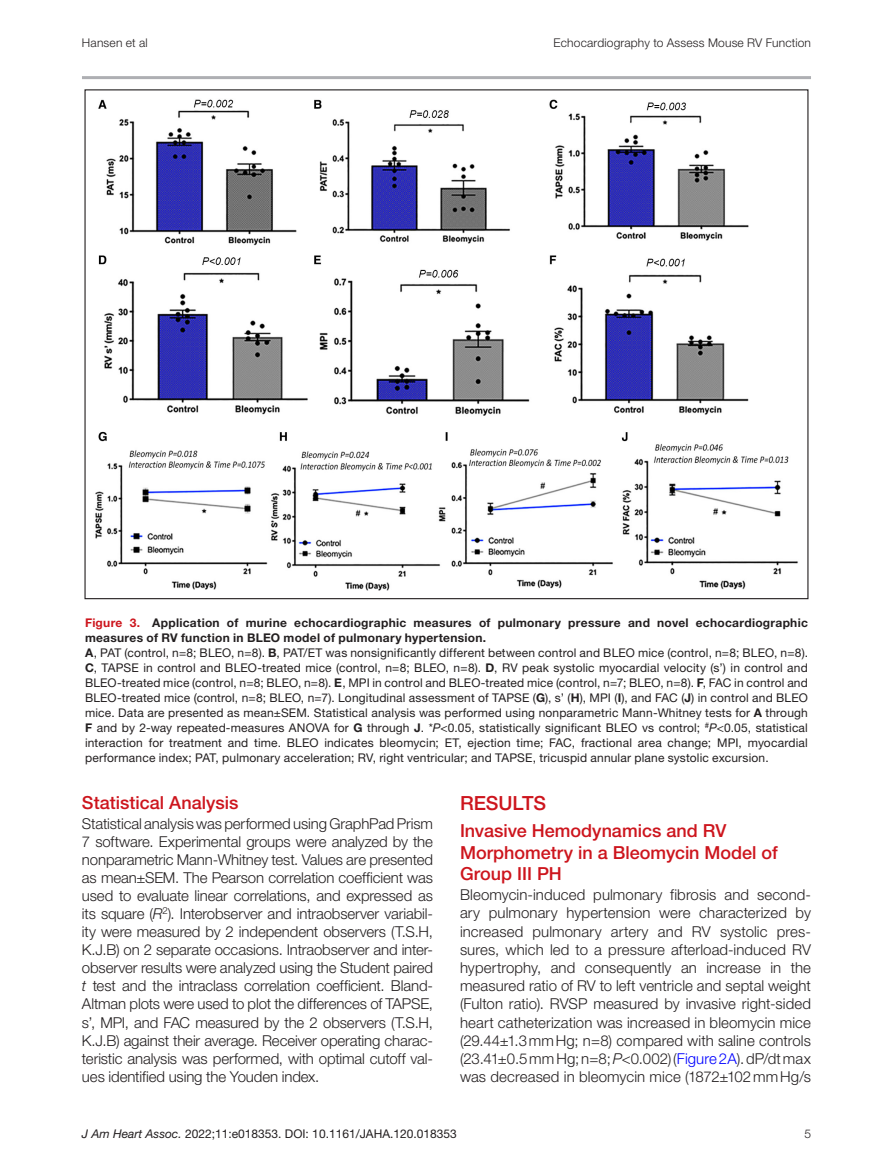
<style>
.page{position:relative;width:893px;height:1174px;background:#fff}
.page>*{position:absolute;margin:0;border:0;box-sizing:border-box;transform-origin:0 0}
.t1{font:500 19.5px "Helvetica Neue LT Std";color:#cd151d}
.t2{font:500 18px/21.1px "Helvetica Neue LT Std";color:#cd151d}
.t3{font:300 15px/18px "Helvetica Neue LT Std";letter-spacing:-.005em;color:#231f20;text-align:justify}
.t4{font:12px/15px "Helvetica Neue LT Std";letter-spacing:.015em;color:#231f20}
.t5{font:300 12px "Helvetica Neue LT Std";letter-spacing:.015em;color:#231f20}
.s1{font-weight:700;color:#cd151d}
.s2{font-weight:700}
.s3{font-style:italic}
.s4{color:#00f}
</style>
<div class="page">
<hr style="left:82px;top:76px;width:729px;height:3px;background:#aeafb3">
<img style="left:95px;top:99px;width:703px;height:491px">
<p class="t5" style="left:82px;top:35px;width:67px">Hansen et al</p>
<p class="t5" style="left:554px;top:35px;width:259px">Echocardiography to Assess Mouse RV Function</p>
<p class="t4" style="left:85px;top:615px;width:724px"><span class="s1">Figure 3.</span> <span class="s2">Application of murine echocardiographic measures of pulmonary pressure and novel echocardiographic measures of RV function in BLEO model of pulmonary hypertension.<br>A</span>, PAT (control, n=8; BLEO, n=8). <span class="s2">B</span>, PAT/ET was nonsignificantly different between control and BLEO mice (control, n=8; BLEO, n=8).<br><span class="s2">C</span>, TAPSE in control and BLEO-treated mice (control, n=8; BLEO, n=8). <span class="s2">D</span>, RV peak systolic myocardial velocity (s’) in control and BLEO-treated mice (control, n=8; BLEO, n=8). <span class="s2">E</span>, MPI in control and BLEO-treated mice (control, n=7; BLEO, n=8). <span class="s2">F</span>, FAC in control and BLEO-treated mice (control, n=8; BLEO, n=7). Longitudinal assessment of TAPSE (<span class="s2">G</span>), s’ (<span class="s2">H</span>), MPI (<span class="s2">I</span>), and FAC (<span class="s2">J</span>) in control and BLEO mice. Data are presented as mean±SEM. Statistical analysis was performed using nonparametric Mann-Whitney tests for <span class="s2">A</span> through <span class="s2">F</span> and by 2-way repeated-measures ANOVA for <span class="s2">G</span> through <span class="s2">J</span>. *<span class="s3">P</span>&lt;0.05, statistically significant BLEO vs control; <sup>#</sup><span class="s3">P</span>&lt;0.05, statistical interaction for treatment and time. BLEO indicates bleomycin; ET, ejection time; FAC, fractional area change; MPI, myocardial performance index; PAT, pulmonary acceleration; RV, right ventricular; and TAPSE, tricuspid annular plane systolic excursion.</p>
<p class="t2" style="left:82px;top:792px;width:158px">Statistical Analysis</p>
<p class="t3" style="left:82px;top:814px;width:353px">Statistical analysis was performed using GraphPad Prism 7 software. Experimental groups were analyzed by the nonparametric Mann-Whitney test. Values are presented as mean±SEM. The Pearson correlation coefficient was used to evaluate linear correlations, and expressed as its square (<span class="s3">R</span><sup>2</sup>). Interobserver and intraobserver variabil&shy;ity were measured by 2 independent observers (T.S.H, K.J.B) on 2 separate occasions. Intraobserver and inter&shy;observer results were analyzed using the Student paired <span class="s3">t</span> test and the intraclass correlation coefficient. Bland-Altman plots were used to plot the differences of TAPSE, s’, MPI, and FAC measured by the 2 observers (T.S.H, K.J.B) against their average. Receiver operating charac&shy;teristic analysis was performed, with optimal cutoff val&shy;ues identified using the Youden index.</p>
<h1 class="t1" style="left:460px;top:791px;width:88px">RESULTS</h1>
<p class="t2" style="left:460px;top:820px;width:319px">Invasive Hemodynamics and RV<br>Morphometry in a Bleomycin Model of<br>Group III PH</p>
<p class="t3" style="left:460px;top:885px;width:353px">Bleomycin-induced pulmonary fibrosis and second&shy;ary pulmonary hypertension were characterized by increased pulmonary artery and RV systolic pres&shy;sures, which led to a pressure afterload-induced RV hypertrophy, and consequently an increase in the measured ratio of RV to left ventricle and septal weight (Fulton ratio). RVSP measured by invasive right-sided heart catheterization was increased in bleomycin mice (29.44±1.3mmHg; n=8) compared with saline controls (23.41±0.5mm Hg; n=8; <span class="s3">P</span>&lt;0.002) (<span class="s4">Figure2A</span>). dP/dt max was decreased in bleomycin mice (1872±102mmHg/s</p>
<p class="t4" style="left:82px;top:1126px;width:376px"><span class="s3">J Am Heart Assoc.</span> 2022;11:e018353. DOI: 10.1161/JAHA.120.018353</p>
<p class="t5" style="left:804px;top:1126px;width:8px">5</p>
</div>
